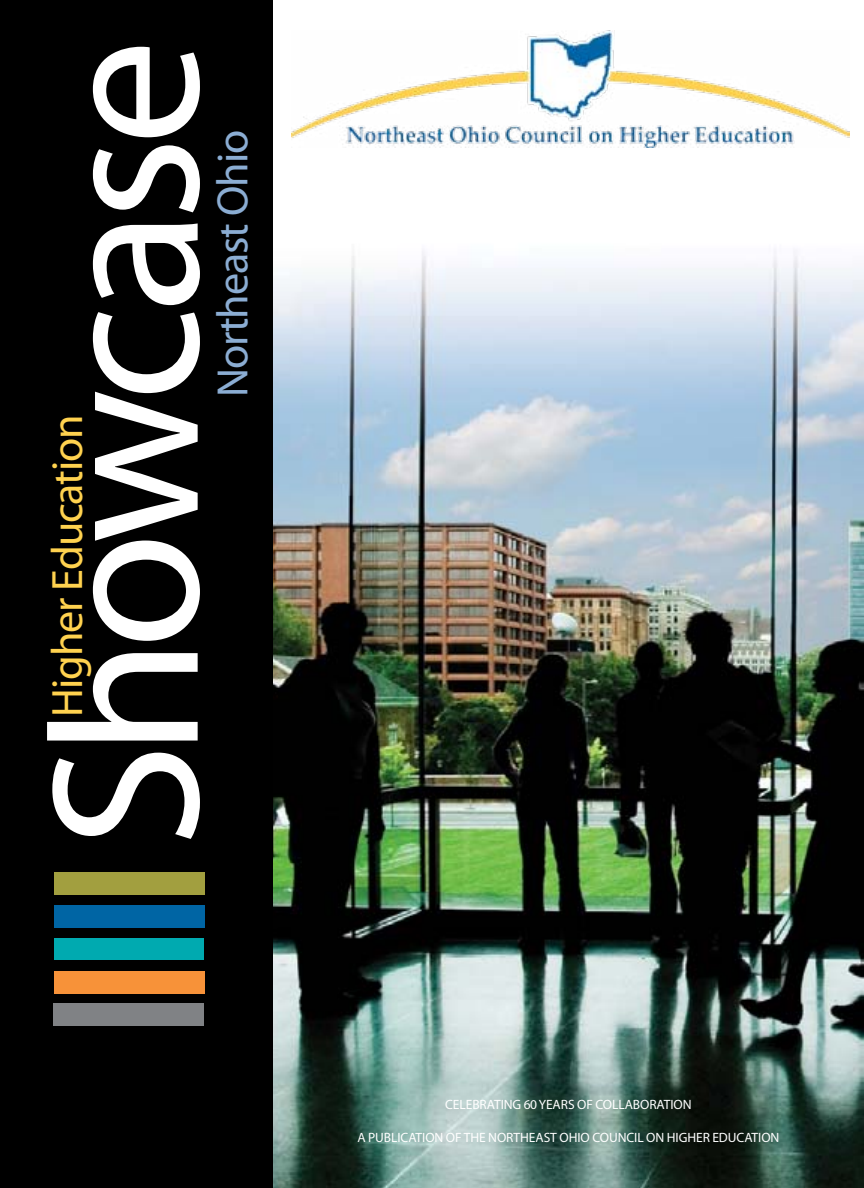
<style>
.page{position:relative;width:864px;height:1188px;background:#fff}
.page>*{position:absolute;margin:0;border:0;box-sizing:border-box;transform-origin:0 0}
.t1{font:212.1px "Myriad Pro";color:#fff}
.t2{font:44.1px "Myriad Pro";letter-spacing:-.025em;color:#ffd24f}
.t3{font:44.1px "Myriad Pro";color:#8badd3}
.t4{font:13.5px "Myriad Pro";letter-spacing:-.005em;color:#fff}
</style>
<div class="page">
<img style="left:273px;top:251px;width:591px;height:937px">
<div style="left:0;top:0;width:273px;height:1188px;background:#000"></div>
<div style="left:54px;top:938px;width:150px;height:22px;background:#00aab0"></div>
<div style="left:54px;top:905px;width:150px;height:23px;background:#0065a4"></div>
<div style="left:54px;top:971px;width:150px;height:22px;background:#f79239"></div>
<div style="left:54px;top:873px;width:150px;height:22px;background:#a29f3f"></div>
<div style="left:54px;top:1004px;width:150px;height:22px;background:#808285"></div>
<img style="left:291px;top:30px;width:558px;height:117px">
<h1 class="t1" style="left:-4px;top:848px;width:810px;rotate:-90deg">SHOWCASE</h1>
<h2 class="t2" style="left:40px;top:717px;width:305px;rotate:-90deg">H IGHER EDUCATION</h2>
<h2 class="t3" style="left:205px;top:397px;width:269px;rotate:-90deg">NORTHEAST OHIO</h2>
<p class="t4" style="left:445px;top:1096px;width:248px">CELEBRATING 60 YEARS OF COLLABORATION</p>
<p class="t4" style="left:357px;top:1129px;width:424px">A PUBLICATION OF THE NORTHEAST OHIO COUNCIL ON HIGHER EDUCATION</p>
</div>
